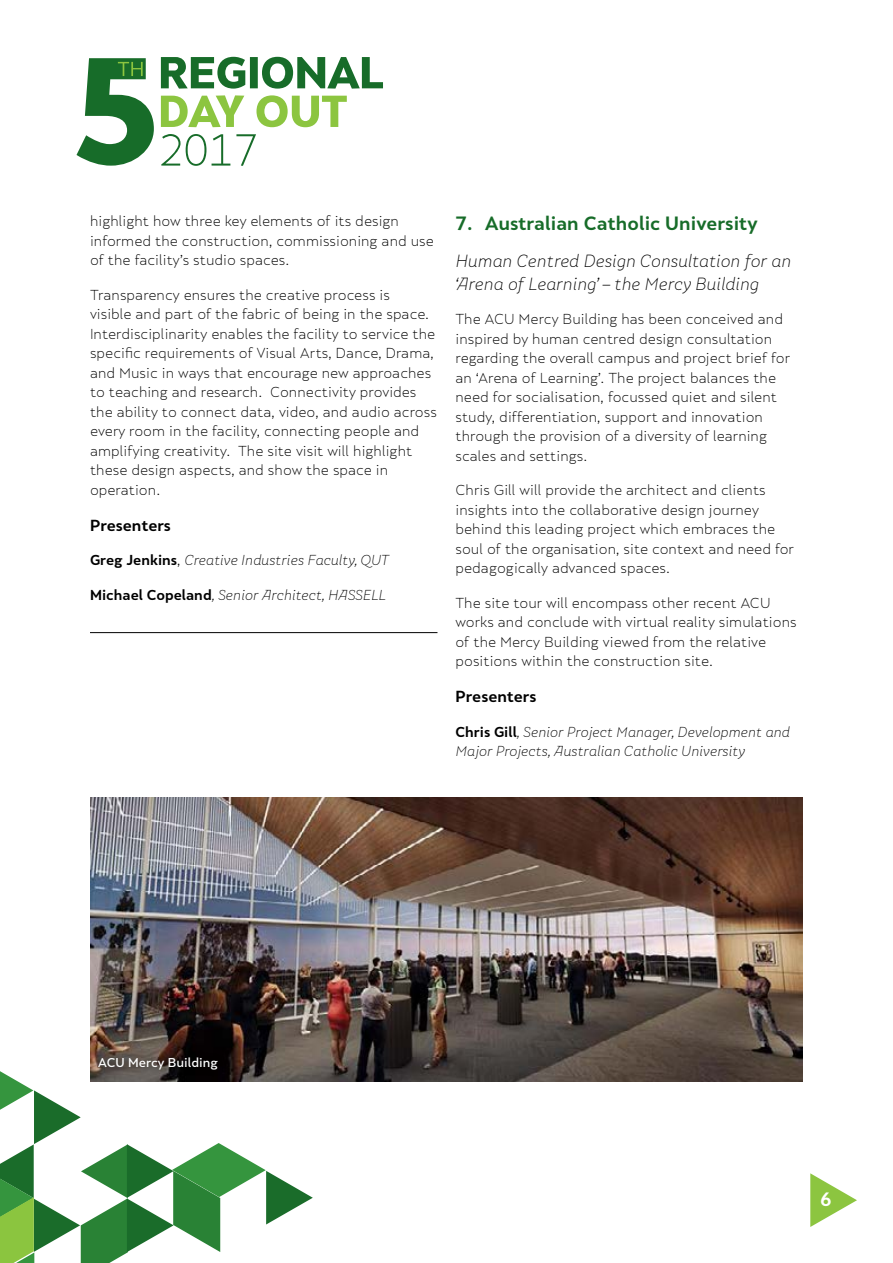
<style>
.page{position:relative;width:893px;height:1263px;background:#fff}
.page>*{position:absolute;margin:0;border:0;box-sizing:border-box;transform-origin:0 0}
.t1{font:700 18px "Skola Sans";color:#176c29}
.t2{font:700 18px "Skola Sans";color:#fff}
.t3{font:italic 300 16.5px/22.5px "Skola Sans";color:#000}
.t4{font:700 15px "Skola Sans";color:#000}
.t5{font:300 13.5px/19.5px "Skola Sans";color:#000}
.t6{font:italic 300 13.5px/19.5px "Skola Sans";color:#000}
.t7{font:500 12px "Skola Sans";color:#fff}
.s1{font-weight:700;font-style:normal}
.s2{font-style:normal}
</style>
<div class="page">
<svg style="left:0;top:1071px;width:313px;height:192px"></svg>
<svg style="left:810px;top:1173px;width:47px;height:54px"></svg>
<svg style="left:76px;top:58px;width:78px;height:108px"></svg>
<svg style="left:161px;top:134px;width:95px;height:32px"></svg>
<svg style="left:161px;top:95px;width:186px;height:32px"></svg>
<svg style="left:161px;top:57px;width:222px;height:32px"></svg>
<img style="left:90px;top:797px;width:713px;height:284px">
<div style="left:90px;top:1049px;width:135px;height:28px;background:#000;opacity:.33"></div>
<hr style="left:90px;top:632px;width:347px;height:1px;background:#000">
<p class="t5" style="left:90px;top:211px;width:345px">highlight how three key elements of its design informed the construction, commissioning and use of the facility’s studio spaces.</p>
<p class="t5" style="left:90px;top:285px;width:348px">Transparency ensures the creative process is<br>visible and part of the fabric of being in the space.<br>Interdisciplinarity enables the facility to service the specific requirements of Visual Arts, Dance, Drama, and Music in ways that encourage new approaches to teaching and research. Connectivity provides the ability to connect data, video, and audio across every room in the facility, connecting people and amplifying creativity. The site visit will highlight these design aspects, and show the space in operation.</p>
<p class="t4" style="left:90px;top:516px;width:82px">Presenters</p>
<p class="t6" style="left:90px;top:550px;width:300px"><span class="s1">Greg Jenkins</span><span class="s2">,</span> Creative Industries Faculty, QUT</p>
<p class="t6" style="left:90px;top:585px;width:297px"><span class="s1">Michael Copeland</span>, Senior Architect, HASSELL</p>
<h1 class="t1" style="left:455px;top:212px;width:304px">7. Australian Catholic University</h1>
<p class="t3" style="left:455px;top:250px;width:337px">Human Centred Design Consultation for an ‘Arena of Learning’ – the Mercy Building</p>
<p class="t5" style="left:455px;top:309px;width:336px">The ACU Mercy Building has been conceived and inspired by human centred design consultation regarding the overall campus and project brief for an ‘Arena of Learning’. The project balances the need for socialisation, focussed quiet and silent study, differentiation, support and innovation through the provision of a diversity of learning scales and settings.</p>
<p class="t5" style="left:455px;top:480px;width:340px">Chris Gill will provide the architect and clients insights into the collaborative design journey behind this leading project which embraces the soul of the organisation, site context and need for pedagogically advanced spaces.</p>
<p class="t5" style="left:455px;top:593px;width:343px">The site tour will encompass other recent ACU works and conclude with virtual reality simulations of the Mercy Building viewed from the relative positions within the construction site.</p>
<p class="t4" style="left:455px;top:687px;width:82px">Presenters</p>
<p class="t6" style="left:455px;top:722px;width:336px"><span class="s1">Chris Gill</span>, Senior Project Manager, Development and<br>Major Projects, Australian Catholic University</p>
<p class="t7" style="left:98px;top:1056px;width:121px">ACU Mercy Building</p>
<h1 class="t2" style="left:820px;top:1188px;width:13px">6</h1>
</div>
